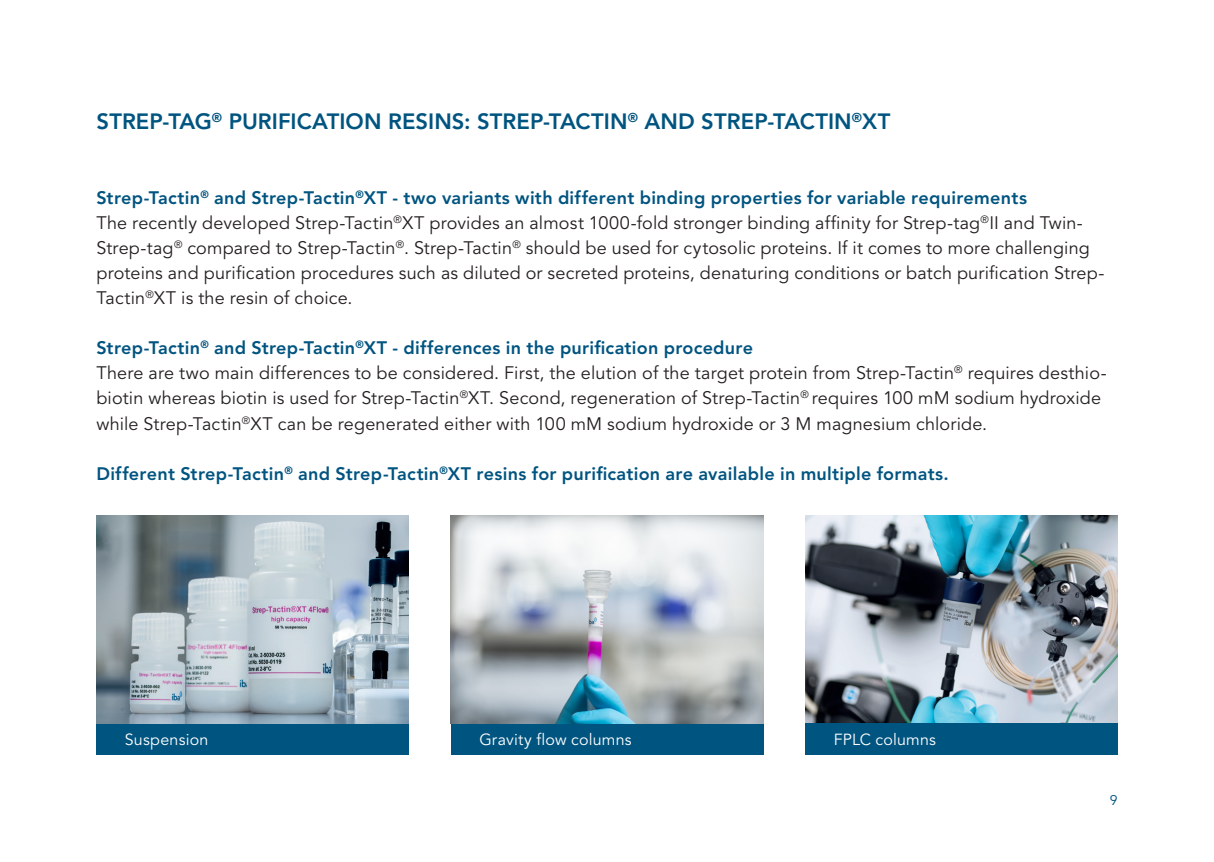
<style>
.page{position:relative;width:1214px;height:862px;background:#fff}
.page>*{position:absolute;margin:0;border:0;box-sizing:border-box;transform-origin:0 0}
.Absatz_Headline_11p_12_5{font:800 22px "Avenir LT Std";color:#005480}
.Subhead_1_9p_12_5{font:18px/25px "Avenir LT Std";letter-spacing:.01em;color:#231f20}
.Subhead_1_9p_12_5-2{font:800 18px "Avenir LT Std";letter-spacing:.015em;color:#005480}
.Infokästen_8p_11{font:16px "Avenir LT Std";letter-spacing:.015em;color:#fff}
.t1{font:14px "Avenir LT Std";color:#005480}
</style>
<div class="page">
<div style="left:96px;top:723px;width:312px;height:31px;background:#005480"></div>
<img style="left:96px;top:515px;width:312px;height:208px">
<div style="left:451px;top:723px;width:312px;height:31px;background:#005480"></div>
<img style="left:451px;top:515px;width:312px;height:208px">
<div style="left:805px;top:723px;width:312px;height:31px;background:#005480"></div>
<img style="left:805px;top:515px;width:312px;height:208px">
<p class="Absatz_Headline_11p_12_5" style="left:96px;top:109px;width:795px">STREP-TAG<sup>®</sup> PURIFICATION RESINS: STREP-TACTIN<sup>®</sup> AND STREP-TACTIN<sup>®</sup>XT</p>
<p class="Subhead_1_9p_12_5-2" style="left:96px;top:187px;width:932px">Strep-Tactin<sup>®</sup> and Strep-Tactin<sup>®</sup>XT - two variants with different binding properties for variable requirements</p>
<p class="Subhead_1_9p_12_5" style="left:96px;top:211px;width:1009px">The recently developed Strep-Tactin<sup>®</sup>XT provides an almost 1000-fold stronger binding affinity for Strep-tag<sup>®</sup>II and Twin-Strep-tag<sup>®</sup> compared to Strep-Tactin<sup>®</sup>. Strep-Tactin<sup>®</sup> should be used for cytosolic proteins. If it comes to more challenging proteins and purification procedures such as diluted or secreted proteins, denaturing conditions or batch purification Strep-Tactin<sup>®</sup>XT is the resin of choice.</p>
<p class="Subhead_1_9p_12_5-2" style="left:96px;top:337px;width:658px">Strep-Tactin<sup>®</sup> and Strep-Tactin<sup>®</sup>XT - differences in the purification procedure</p>
<p class="Subhead_1_9p_12_5" style="left:96px;top:361px;width:1011px">There are two main differences to be considered. First, the elution of the target protein from Strep-Tactin<sup>®</sup> requires desthio&shy;biotin whereas biotin is used for Strep-Tactin<sup>®</sup>XT. Second, regeneration of Strep-Tactin<sup>®</sup> requires 100 mM sodium hydroxide while Strep-Tactin<sup>®</sup>XT can be regenerated either with 100 mM sodium hydroxide or 3 M magnesium chloride.</p>
<p class="Subhead_1_9p_12_5-2" style="left:96px;top:462px;width:853px">Different Strep-Tactin<sup>®</sup> and Strep-Tactin<sup>®</sup>XT resins for purification are available in multiple formats.</p>
<p class="Infokästen_8p_11" style="left:125px;top:730px;width:85px">Suspension</p>
<p class="Infokästen_8p_11" style="left:479px;top:730px;width:154px">Gravity flow columns</p>
<p class="Infokästen_8p_11" style="left:833px;top:730px;width:104px">FPLC columns</p>
<p class="t1" style="left:1109px;top:791px;width:9px">9</p>
</div>
